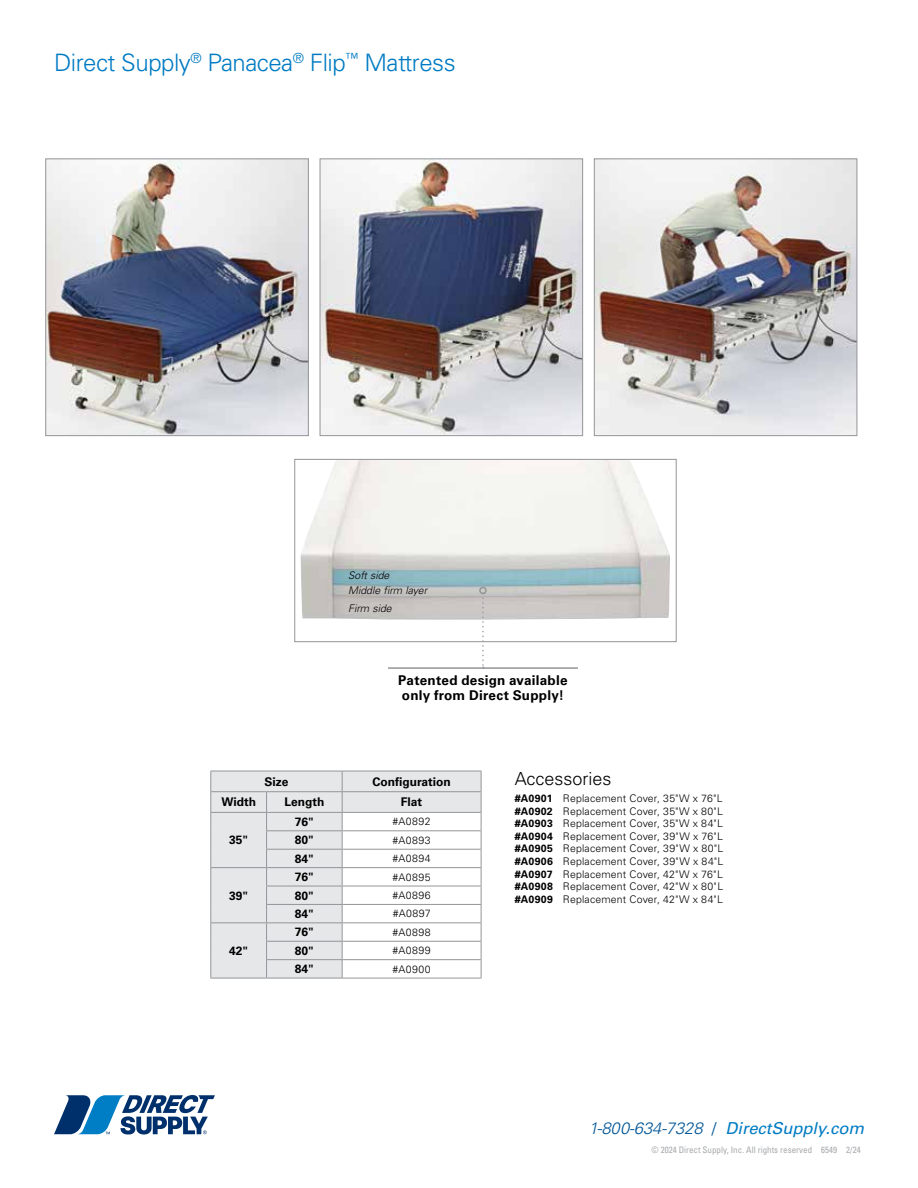
<style>
.page{position:relative;width:918px;height:1188px;background:#fff}
.page>*{position:absolute;margin:0;border:0;box-sizing:border-box;transform-origin:0 0}
.t1{font:300 24px "Univers LT Std";letter-spacing:-.02em;color:#007bc3}
.t2{font:300 18px "Univers LT Std";color:#000}
.t3{font:italic 16.5px "Univers LT Std";color:#007bc3}
.t4{font:700 13.5px/15px "Univers LT Std";letter-spacing:.015em;color:#000}
.t5{font:700 12px "Univers LT Std";color:#000}
.t6{font:300 10.5px/12.6px "Univers LT Std";letter-spacing:.025em;color:#000;text-align:justify}
.t7{font:italic 300 10.5px "Univers LT Std";color:#000}
.t8{font:condensed 9px "Univers LT Std";color:#a7a9ac}
.s1{font-weight:700}
.s2{font-weight:300;color:#005596}
.s3{font-weight:300;font-style:normal;color:#005596}
</style>
<div class="page">
<img style="left:596px;top:160px;width:259px;height:274px">
<div style="left:594px;top:158px;width:263px;height:278px;border:1px solid #939598"></div>
<img style="left:322px;top:160px;width:259px;height:274px">
<div style="left:320px;top:158px;width:263px;height:278px;border:1px solid #939598"></div>
<img style="left:47px;top:160px;width:260px;height:274px">
<div style="left:45px;top:158px;width:264px;height:278px;border:1px solid #939598"></div>
<img style="left:301px;top:461px;width:369px;height:159px">
<div style="left:294px;top:459px;width:383px;height:183px;border:1px solid #939598"></div>
<svg style="left:482px;top:594px;width:2px;height:73px"></svg>
<div style="left:479px;top:587px;width:8px;height:7px;border:2px solid #939598;border-radius:50%"></div>
<hr style="left:388px;top:667px;width:190px;height:2px;background:#939598">
<div style="left:211px;top:772px;width:131px;height:206px;background:#e6e7e8"></div>
<hr style="left:342px;top:978px;width:139px;height:1px;background:#939598">
<hr style="left:266px;top:830px;width:76px;height:1px;background:#939598">
<hr style="left:266px;top:849px;width:76px;height:1px;background:#939598">
<hr style="left:210px;top:867px;width:57px;height:1px;background:#939598">
<hr style="left:267px;top:867px;width:75px;height:1px;background:#939598">
<hr style="left:266px;top:886px;width:76px;height:1px;background:#939598">
<hr style="left:266px;top:904px;width:76px;height:1px;background:#939598">
<hr style="left:210px;top:922px;width:57px;height:1px;background:#939598">
<hr style="left:267px;top:922px;width:75px;height:1px;background:#939598">
<hr style="left:266px;top:941px;width:76px;height:1px;background:#939598">
<hr style="left:266px;top:959px;width:76px;height:1px;background:#939598">
<hr style="left:210px;top:978px;width:57px;height:1px;background:#939598">
<hr style="left:267px;top:978px;width:75px;height:1px;background:#939598">
<hr style="left:210px;top:771px;width:57px;height:1px;background:#939598">
<hr style="left:267px;top:771px;width:75px;height:1px;background:#939598">
<hr style="left:210px;top:791px;width:57px;height:1px;background:#939598">
<svg style="left:210px;top:771px;width:1px;height:207px"></svg>
<hr style="left:267px;top:791px;width:75px;height:1px;background:#939598">
<svg style="left:266px;top:792px;width:1px;height:186px"></svg>
<svg style="left:342px;top:771px;width:140px;height:207px"></svg>
<hr style="left:210px;top:812px;width:57px;height:1px;background:#939598">
<hr style="left:267px;top:812px;width:75px;height:1px;background:#939598">
<hr style="left:342px;top:812px;width:139px;height:1px;background:#939598">
<svg style="left:54px;top:1095px;width:161px;height:40px"></svg>
<h1 class="t1" style="left:54px;top:48px;width:403px">Direct Supply<sup>®</sup> Panacea<sup>®</sup> Flip<sup>™</sup> Mattress</h1>
<p class="t7" style="left:348px;top:569px;width:43px">Soft side</p>
<p class="t7" style="left:348px;top:602px;width:45px">Firm side</p>
<p class="t7" style="left:348px;top:583px;width:80px">Middle firm layer</p>
<p class="t4" style="left:398px;top:673px;width:171px">Patented design available only from Direct Supply!</p>
<p class="t5" style="left:265px;top:774px;width:25px">Size</p>
<p class="t5" style="left:372px;top:774px;width:80px">Configuration</p>
<p class="t5" style="left:221px;top:795px;width:36px">Width</p>
<p class="t5" style="left:284px;top:795px;width:42px">Length</p>
<p class="t5" style="left:401px;top:795px;width:23px">Flat</p>
<p class="t5" style="left:229px;top:833px;width:21px">35"</p>
<p class="t5" style="left:295px;top:815px;width:20px">76"</p>
<p class="t6" style="left:393px;top:815px;width:40px">#A0892</p>
<p class="t5" style="left:295px;top:833px;width:21px">80"</p>
<p class="t6" style="left:393px;top:834px;width:40px">#A0893</p>
<p class="t5" style="left:295px;top:852px;width:21px">84"</p>
<p class="t6" style="left:393px;top:852px;width:40px">#A0894</p>
<p class="t5" style="left:229px;top:888px;width:21px">39"</p>
<p class="t5" style="left:229px;top:944px;width:21px">42"</p>
<p class="t5" style="left:295px;top:870px;width:20px">76"</p>
<p class="t6" style="left:393px;top:871px;width:40px">#A0895</p>
<p class="t5" style="left:295px;top:888px;width:21px">80"</p>
<p class="t6" style="left:393px;top:889px;width:40px">#A0896</p>
<p class="t5" style="left:295px;top:907px;width:21px">84"</p>
<p class="t6" style="left:393px;top:907px;width:39px">#A0897</p>
<p class="t5" style="left:295px;top:925px;width:20px">76"</p>
<p class="t6" style="left:393px;top:926px;width:40px">#A0898</p>
<p class="t5" style="left:295px;top:944px;width:21px">80"</p>
<p class="t6" style="left:393px;top:944px;width:40px">#A0899</p>
<p class="t5" style="left:295px;top:962px;width:21px">84"</p>
<p class="t6" style="left:393px;top:963px;width:40px">#A0900</p>
<h2 class="t2" style="left:515px;top:768px;width:98px">Accessories</h2>
<p class="t6" style="left:515px;top:792px;width:210px"><span class="s1">#A0901</span> Replacement Cover, 35"W x 76"L <span class="s1">#A0902</span> Replacement Cover, 35"W x 80"L <span class="s1">#A0903</span> Replacement Cover, 35"W x 84"L <span class="s1">#A0904</span> Replacement Cover, 39"W x 76"L <span class="s1">#A0905</span> Replacement Cover, 39"W x 80"L <span class="s1">#A0906</span> Replacement Cover, 39"W x 84"L <span class="s1">#A0907</span> Replacement Cover, 42"W x 76"L <span class="s1">#A0908</span> Replacement Cover, 42"W x 80"L <span class="s1">#A0909</span> Replacement Cover, 42"W x 84"L</p>
<h3 class="t3" style="left:589px;top:1118px;width:277px"><span class="s2">1-800-634-7328</span> <span class="s3">/</span> DirectSupply.com</h3>
<p class="t8" style="left:651px;top:1145px;width:211px">© 2024 Direct Supply, Inc. All rights reserved 6549 2/24</p>
</div>
